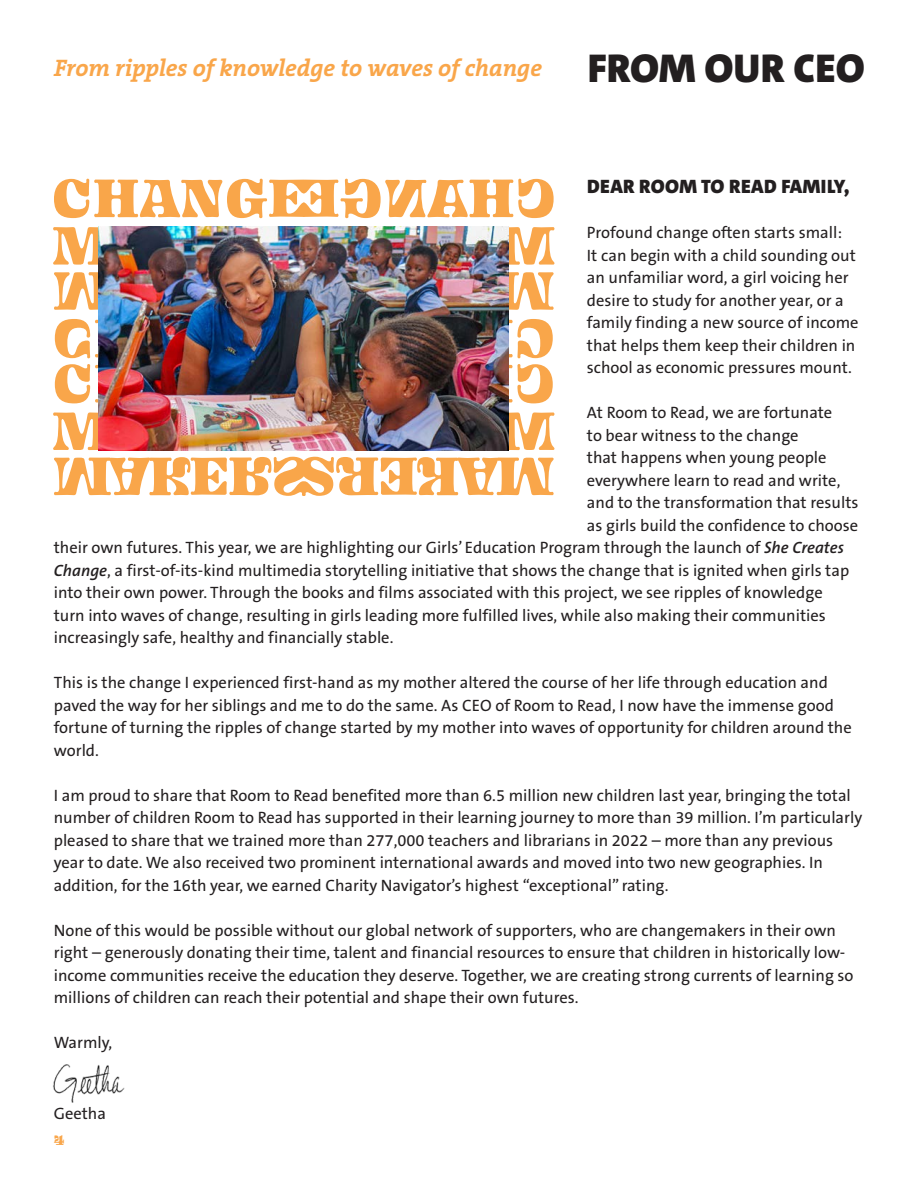
<style>
.page{position:relative;width:918px;height:1188px;background:#fff}
.page>*{position:absolute;margin:0;border:0;box-sizing:border-box;transform-origin:0 0}
.t1{font:900 40.5px "The Sans C4 s";color:#231f20}
.t2{font:24px "The Serif HP7 Bld IT";color:#f9a64a}
.t3{font:900 19.5px "The Sans C4 s";letter-spacing:.02em;color:#231f20}
.t4{font:16.5px/22.5px "The Sans B5 Plain";color:#231f20}
.t5{font:15px "Ohno Blazeface 12 Point";color:#f9a64a}
.s1{font-family:"The Sans B6";font-weight:600;font-style:italic}
</style>
<div class="page">
<svg style="left:54px;top:179px;width:500px;height:39px"></svg>
<svg style="left:53px;top:226px;width:501px;height:39px"></svg>
<svg style="left:55px;top:319px;width:498px;height:39px"></svg>
<svg style="left:54px;top:272px;width:500px;height:38px"></svg>
<svg style="left:55px;top:364px;width:498px;height:40px"></svg>
<svg style="left:53px;top:412px;width:501px;height:39px"></svg>
<svg style="left:54px;top:457px;width:500px;height:39px"></svg>
<img style="left:98px;top:227px;width:411px;height:223px">
<img style="left:53px;top:1064px;width:72px;height:39px">
<p class="t2" style="left:54px;top:53px;width:490px">From ripples of knowledge to waves of change</p>
<p class="t1" style="left:588px;top:42px;width:279px">FROM OUR CEO</p>
<p class="t3" style="left:587px;top:174px;width:264px">DEAR ROOM TO READ FAMILY,</p>
<p class="t4" style="left:587px;top:222px;width:273px">Profound change often starts small:<br>It can begin with a child sounding out an unfamiliar word, a girl voicing her desire to study for another year, or a family finding a new source of income that helps them keep their children in school as economic pressures mount.</p>
<p class="t4" style="left:587px;top:402px;width:247px">At Room to Read, we are fortunate</p>
<p class="t4" style="left:587px;top:424px;width:213px">to bear witness to the change</p>
<p class="t4" style="left:587px;top:447px;width:241px">that happens when young people</p>
<p class="t4" style="left:587px;top:469px;width:255px">everywhere learn to read and write,</p>
<p class="t4" style="left:587px;top:492px;width:273px">and to the transformation that results</p>
<p class="t4" style="left:587px;top:514px;width:273px">as girls build the confidence to choose</p>
<p class="t4" style="left:54px;top:537px;width:792px">their own futures. This year, we are highlighting our Girls’ Education Program through the launch of <span class="s1">She Creates</span></p>
<p class="t4" style="left:54px;top:559px;width:797px"><span class="s1">Change</span>, a first-of-its-kind multimedia storytelling initiative that shows the change that is ignited when girls tap</p>
<p class="t4" style="left:54px;top:582px;width:770px">into their own power. Through the books and films associated with this project, we see ripples of knowledge</p>
<p class="t4" style="left:54px;top:604px;width:774px">turn into waves of change, resulting in girls leading more fulfilled lives, while also making their communities</p>
<p class="t4" style="left:54px;top:627px;width:341px">increasingly safe, healthy and financially stable.</p>
<p class="t4" style="left:54px;top:672px;width:800px">This is the change I experienced first-hand as my mother altered the course of her life through education and paved the way for her siblings and me to do the same. As CEO of Room to Read, I now have the immense good fortune of turning the ripples of change started by my mother into waves of opportunity for children around the world.</p>
<p class="t4" style="left:54px;top:784px;width:810px">I am proud to share that Room to Read benefited more than 6.5 million new children last year, bringing the total number of children Room to Read has supported in their learning journey to more than 39 million. I’m particularly pleased to share that we trained more than 277,000 teachers and librarians in 2022 – more than any previous year to date. We also received two prominent international awards and moved into two new geographies. In addition, for the 16th year, we earned Charity Navigator’s highest “exceptional” rating.</p>
<p class="t4" style="left:54px;top:919px;width:801px">None of this would be possible without our global network of supporters, who are changemakers in their own right – generously donating their time, talent and financial resources to ensure that children in historically low&shy;income communities receive the education they deserve. Together, we are creating strong currents of learning so millions of children can reach their potential and shape their own futures.</p>
<p class="t4" style="left:54px;top:1032px;width:60px">Warmly,</p>
<p class="t4" style="left:54px;top:1102px;width:54px">Geetha</p>
<p class="t5" style="left:54px;top:1131px;width:12px">4</p>
</div>
